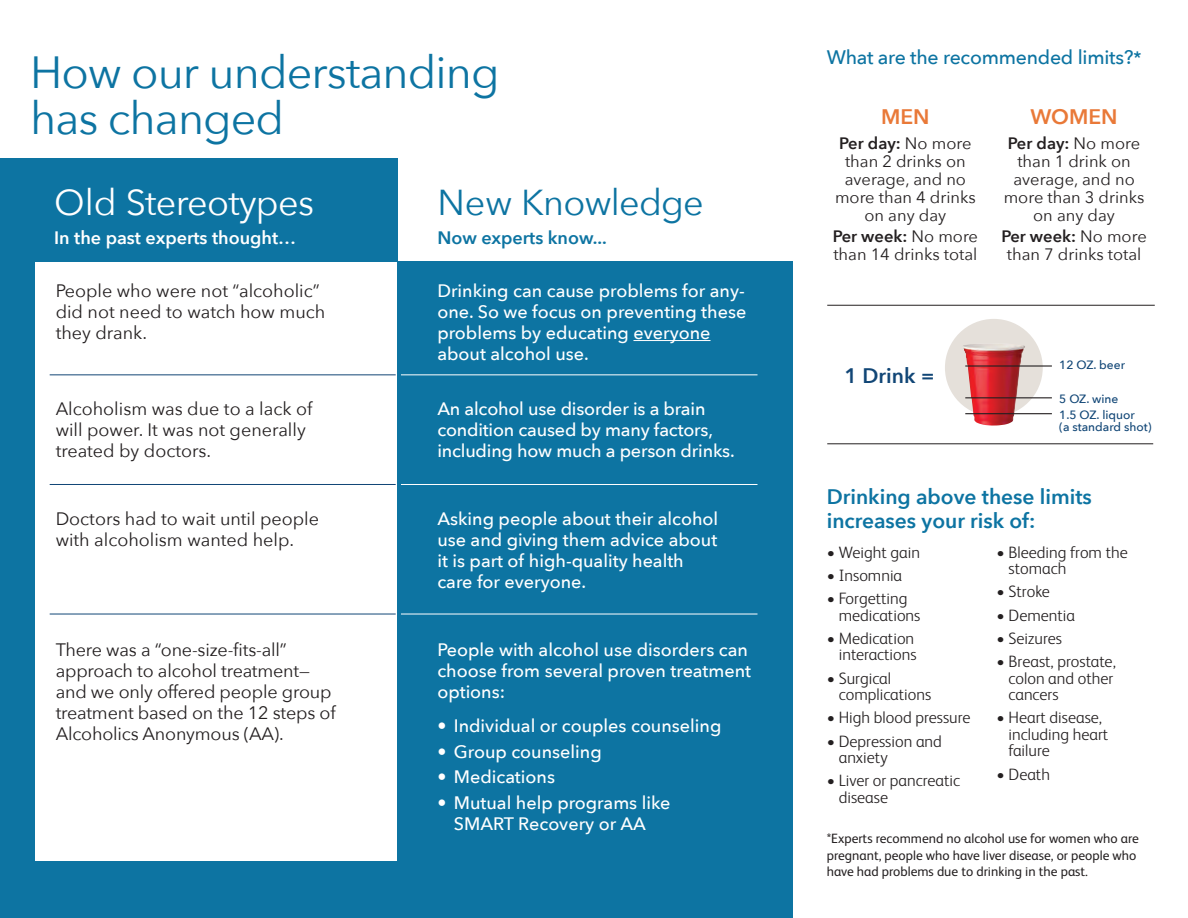
<style>
.page{position:relative;width:1188px;height:918px;background:#fff}
.page>*{position:absolute;margin:0;border:0;box-sizing:border-box;transform-origin:0 0}
.Body_Subhead{font:45px/46.5px "Avenir Next";letter-spacing:-.02em;color:#0d74a2}
.Body_Subhead-2{font:36px "Avenir Next";letter-spacing:-.02em;color:#fff}
.Body_Subhead-3{font:36px "Avenir Next";letter-spacing:-.02em;color:#0d74a2}
.Body_Subhead-4{font:600 21px/24px "Avenir Next";color:#0d74a2}
.Body_Subhead-5{font:600 21px "Avenir Next";color:#e97938}
.Body_Subhead-6{font:600 21px "Avenir Next";color:#114676}
.Body_Subhead-7{font:500 19.5px "Avenir Next";letter-spacing:-.01em;color:#0d74a2}
.Body_Copy{font:500 18px/21px "Avenir Next";color:#fff}
.Body_Copy-2{font:18px/21px "Avenir Next";color:#231f20}
.t1{font:600 18px "Avenir Next";color:#fff}
.t2{font:600 18px "Avenir Next";color:#0d74a2}
.t3{font:300 16.5px/16.5px "FS Albert";color:#231f20}
.Body_Subhead-8{font:16.5px/18px "Avenir Next";color:#231f20;text-align:center}
.Body_Copy-3{font:13.5px/16.5px "FS Albert";color:#231f20}
.Body_Subhead-9{font:500 12px/12px "Avenir Next";color:#114676}
.s1{font-size:18px}
.s2{font-weight:600}
</style>
<div class="page">
<div style="left:0;top:158px;width:397px;height:760px;background:#0d74a2"></div>
<div style="left:35px;top:262px;width:364px;height:598px;background:#fff"></div>
<div style="left:397px;top:262px;width:396px;height:656px;background:#0d74a2"></div>
<hr style="left:633px;top:340px;width:78px;height:1px;background:#fff">
<hr style="left:50px;top:374px;width:346px;height:1px;background:#114676">
<hr style="left:401px;top:374px;width:357px;height:1px;background:#fff">
<hr style="left:50px;top:484px;width:346px;height:1px;background:#114676">
<hr style="left:401px;top:484px;width:357px;height:1px;background:#fff">
<hr style="left:50px;top:614px;width:346px;height:1px;background:#114676">
<hr style="left:401px;top:614px;width:357px;height:1px;background:#fff">
<hr style="left:827px;top:305px;width:328px;height:1px;background:#231f20">
<hr style="left:827px;top:443px;width:326px;height:1px;background:#231f20">
<div style="left:945px;top:319px;width:98px;height:98px;background:#e5e0da;border-radius:50%"></div>
<img style="left:962px;top:344px;width:63px;height:82px">
<hr style="left:965px;top:365px;width:87px;height:2px;background:#231f20">
<hr style="left:965px;top:397px;width:87px;height:1px;background:#231f20">
<hr style="left:965px;top:413px;width:87px;height:1px;background:#231f20">
<p class="Body_Subhead" style="left:30px;top:47px;width:471px">How our understanding has changed</p>
<p class="Body_Subhead-2" style="left:54px;top:172px;width:261px">Old Stereotypes</p>
<p class="t1" style="left:54px;top:222px;width:244px">In the past experts thought…</p>
<p class="Body_Copy-2" style="left:56px;top:280px;width:271px">People who were not “alcoholic” did not need to watch how much they drank.</p>
<p class="Body_Copy-2" style="left:56px;top:397px;width:258px">Alcoholism was due to a lack of will power. It was not generally treated by doctors.</p>
<p class="Body_Copy-2" style="left:56px;top:508px;width:265px">Doctors had to wait until people with alcoholism wanted help.</p>
<p class="Body_Copy-2" style="left:56px;top:638px;width:281px">There was a “one-size-fits-all” approach to alcohol treatment— and we only offered people group treatment based on the 12 steps of<br>Alcoholics Anonymous (AA).</p>
<p class="Body_Subhead-3" style="left:437px;top:172px;width:268px">New Knowledge</p>
<p class="t2" style="left:437px;top:222px;width:171px">Now experts know...</p>
<p class="Body_Copy" style="left:437px;top:280px;width:311px">Drinking can cause problems for any&shy;one. So we focus on preventing these problems by educating everyone about alcohol use.</p>
<p class="Body_Copy" style="left:437px;top:398px;width:299px">An alcohol use disorder is a brain condition caused by many factors, including how much a person drinks.</p>
<p class="Body_Copy" style="left:437px;top:508px;width:282px">Asking people about their alcohol use and giving them advice about it is part of high-quality health care for everyone.</p>
<p class="Body_Copy" style="left:437px;top:638px;width:315px">People with alcohol use disorders can choose from several proven treatment options:</p>
<p class="Body_Copy" style="left:437px;top:715px;width:286px">• Individual or couples counseling</p>
<p class="Body_Copy" style="left:437px;top:740px;width:166px">• Group counseling</p>
<p class="Body_Copy" style="left:437px;top:766px;width:119px">• Medications</p>
<p class="Body_Copy" style="left:437px;top:791px;width:235px;text-align:center">• Mutual help programs like<br>SMART Recovery or AA</p>
<p class="Body_Subhead-7" style="left:827px;top:40px;width:316px">What are the recommended limits?<span class="s1">*</span></p>
<p class="Body_Subhead-5" style="left:881px;top:98px;width:50px">MEN</p>
<p class="Body_Subhead-5" style="left:1030px;top:98px;width:89px">WOMEN</p>
<p class="Body_Subhead-8" style="left:835px;top:134px;width:142px"><span class="s2">Per day:</span> No more than 2 drinks on average, and no more than 4 drinks on any day</p>
<p class="Body_Subhead-8" style="left:833px;top:227px;width:147px;text-align:left"><span class="s2">Per week:</span> No more than 14 drinks total</p>
<p class="Body_Subhead-8" style="left:1004px;top:134px;width:142px"><span class="s2">Per day:</span> No more than 1 drink on average, and no more than 3 drinks on any day</p>
<p class="Body_Subhead-8" style="left:1001px;top:227px;width:147px"><span class="s2">Per week:</span> No more than 7 drinks total</p>
<p class="Body_Subhead-6" style="left:844px;top:357px;width:92px">1 Drink =</p>
<p class="Body_Subhead-9" style="left:1059px;top:359px;width:67px">12 OZ. beer</p>
<p class="Body_Subhead-9" style="left:1059px;top:392px;width:61px">5 OZ. wine</p>
<p class="Body_Subhead-9" style="left:1059px;top:408px;width:94px">1.5 OZ. liquor<br>(a standard shot)</p>
<p class="Body_Subhead-4" style="left:827px;top:484px;width:267px">Drinking above these limits increases your risk of:</p>
<p class="t3" style="left:827px;top:543px;width:95px">• Weight gain</p>
<p class="t3" style="left:827px;top:566px;width:77px">• Insomnia</p>
<p class="t3" style="left:839px;top:589px;width:83px;text-indent:-12px">• Forgetting medications</p>
<p class="t3" style="left:827px;top:629px;width:91px;text-align:right">• Medication interactions</p>
<p class="t3" style="left:839px;top:669px;width:94px;text-indent:-12px">• Surgical complications</p>
<p class="t3" style="left:827px;top:709px;width:145px">• High blood pressure</p>
<p class="t3" style="left:839px;top:732px;width:105px;text-indent:-12px">• Depression and anxiety</p>
<p class="t3" style="left:839px;top:772px;width:123px;text-indent:-12px">• Liver or pancreatic disease</p>
<p class="t3" style="left:1009px;top:543px;width:121px;text-indent:-12px">• Bleeding from the stomach</p>
<p class="t3" style="left:997px;top:583px;width:55px">• Stroke</p>
<p class="t3" style="left:997px;top:606px;width:80px">• Dementia</p>
<p class="t3" style="left:997px;top:629px;width:67px">• Seizures</p>
<p class="t3" style="left:1009px;top:652px;width:109px;text-indent:-12px">• Breast, prostate, colon and other cancers</p>
<p class="t3" style="left:1009px;top:709px;width:101px;text-indent:-12px">• Heart disease, including heart failure</p>
<p class="t3" style="left:997px;top:765px;width:55px">• Death</p>
<p class="Body_Copy-3" style="left:827px;top:830px;width:314px">*Experts recommend no alcohol use for women who are pregnant, people who have liver disease, or people who have had problems due to drinking in the past.</p>
</div>
